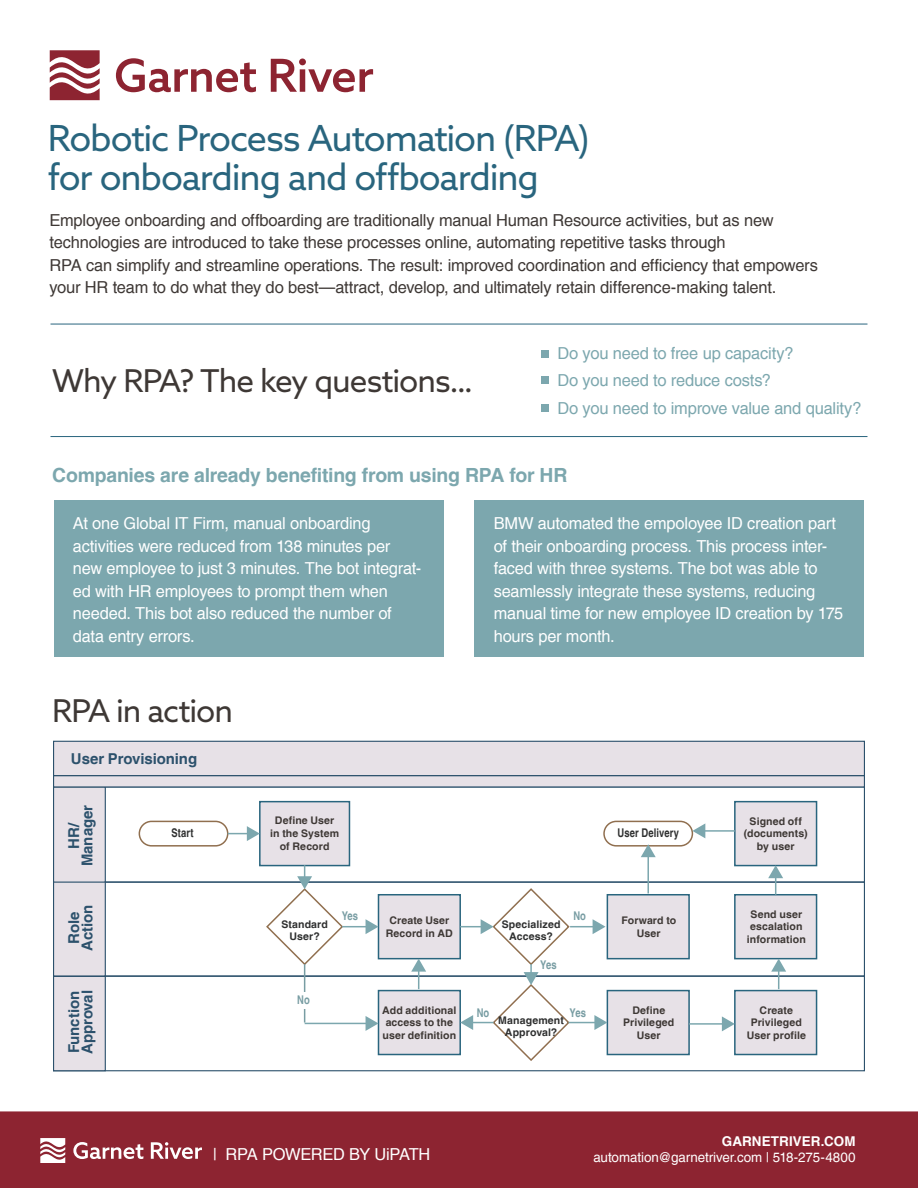
<style>
.page{position:relative;width:918px;height:1188px;background:#fff}
.page>*{position:absolute;margin:0;border:0;box-sizing:border-box;transform-origin:0 0}
.t1{font:36px/39px "Azo Sans";letter-spacing:-.035em;color:#29657e}
.t2{font:31.5px "Azo Sans";letter-spacing:-.035em;color:#3e3835}
.t3{font:700 19.5px "Helvetica";letter-spacing:-.01em;color:#7ca7ae}
.t4{font:16.5px/22.5px "Helvetica";letter-spacing:-.015em;color:#fff}
.t5{font:16.5px/22.5px "Helvetica";letter-spacing:-.015em;color:#3e3835}
.t6{font:16.5px/27.5px "Helvetica";letter-spacing:-.015em;color:#7ca7ae}
.t7{font:700 15px/13.5px "Helvetica";letter-spacing:-.005em;color:#2c516c;text-align:center}
.t8{font:13.5px "Helvetica";letter-spacing:-.005em;color:#fff}
.t9{font:700 13.5px "Helvetica";letter-spacing:.005em;color:#fff}
.t10{font:700 12px "Helvetica";letter-spacing:.015em;color:#2f3030;scale:.78 1}
.t11{font:700 12px "Helvetica";letter-spacing:.02em;color:#789da3;scale:.78 1}
.t12{font:700 10.5px/12.6px "Helvetica";letter-spacing:.01em;color:#3e3835;text-align:center}
.t13{font:700 10.5px/12.6px "Helvetica";letter-spacing:.01em;color:#2f3030;text-align:center}
</style>
<div class="page">
<div style="left:53px;top:976px;width:812px;height:95px;border:1px solid #2c516c"></div>
<div style="left:53px;top:976px;width:53px;height:95px;background:#e7e1e7;border:1px solid #2c516c"></div>
<div style="left:53px;top:882px;width:812px;height:95px;border:1px solid #2c516c"></div>
<div style="left:53px;top:881px;width:53px;height:96px;background:#e7e1e7;border:1px solid #2c516c"></div>
<div style="left:53px;top:786px;width:53px;height:97px;background:#e7e1e7;border:1px solid #2c516c"></div>
<div style="left:53px;top:775px;width:812px;height:13px;background:#e7e1e7;border:1px solid #2c516c"></div>
<div style="left:53px;top:741px;width:812px;height:35px;background:#e7e1e7;border:1px solid #2c516c"></div>
<div style="left:54px;top:500px;width:390px;height:157px;background:#7ca7ae"></div>
<div style="left:474px;top:500px;width:390px;height:157px;background:#7ca7ae"></div>
<div style="left:0;top:1112px;width:918px;height:76px;background:#8d2431"></div>
<div style="left:0;top:1111px;width:918px;height:77px;border:2px solid #8d2431"></div>
<svg style="left:50px;top:50px;width:50px;height:51px"></svg>
<svg style="left:116px;top:58px;width:140px;height:34px"></svg>
<svg style="left:271px;top:59px;width:102px;height:33px"></svg>
<hr style="left:51px;top:324px;width:816px;height:1px;background:#29657e">
<hr style="left:51px;top:436px;width:816px;height:1px;background:#29657e">
<div style="left:541px;top:350px;width:8px;height:8px;background:#7ca7ae"></div>
<div style="left:541px;top:377px;width:8px;height:7px;background:#7ca7ae"></div>
<div style="left:541px;top:404px;width:8px;height:8px;background:#7ca7ae"></div>
<div style="left:139px;top:821px;width:89px;height:26px;border:2px solid #906f4f;border-radius:12px"></div>
<div style="left:603px;top:821px;width:90px;height:26px;border:2px solid #906f4f;border-radius:12px"></div>
<div style="left:259px;top:801px;width:91px;height:65px;background:#e7e1e7;border:2px solid #29657e"></div>
<div style="left:378px;top:894px;width:83px;height:65px;background:#e7e1e7;border:2px solid #29657e"></div>
<div style="left:378px;top:990px;width:83px;height:65px;background:#e7e1e7;border:2px solid #29657e"></div>
<div style="left:607px;top:894px;width:83px;height:65px;background:#e7e1e7;border:2px solid #29657e"></div>
<div style="left:607px;top:990px;width:83px;height:65px;background:#e7e1e7;border:2px solid #29657e"></div>
<div style="left:734px;top:894px;width:83px;height:65px;background:#e7e1e7;border:2px solid #29657e"></div>
<div style="left:734px;top:801px;width:83px;height:65px;background:#e7e1e7;border:2px solid #29657e"></div>
<div style="left:734px;top:990px;width:83px;height:65px;background:#e7e1e7;border:2px solid #29657e"></div>
<svg style="left:228px;top:826px;width:32px;height:15px"></svg>
<svg style="left:265px;top:865px;width:113px;height:101px"></svg>
<hr style="left:703px;top:830px;width:32px;height:2px;background:#7ca7ae">
<svg style="left:692px;top:823px;width:13px;height:15px"></svg>
<hr style="left:304px;top:964px;width:1px;height:59px;background:#789da3">
<hr style="left:305px;top:1023px;width:63px;height:1px;background:#7ca7ae">
<svg style="left:366px;top:1016px;width:12px;height:15px"></svg>
<hr style="left:689px;top:1023px;width:35px;height:2px;background:#7ca7ae">
<svg style="left:722px;top:1016px;width:13px;height:15px"></svg>
<hr style="left:647px;top:855px;width:2px;height:38px;background:#7ca7ae">
<svg style="left:641px;top:844px;width:15px;height:13px"></svg>
<svg style="left:768px;top:865px;width:15px;height:30px"></svg>
<svg style="left:411px;top:959px;width:15px;height:30px"></svg>
<svg style="left:771px;top:959px;width:15px;height:30px"></svg>
<svg style="left:460px;top:888px;width:147px;height:173px"></svg>
<div style="left:284px;top:992px;width:36px;height:16px;background:#fff"></div>
<svg style="left:40px;top:1138px;width:25px;height:25px"></svg>
<svg style="left:73px;top:1142px;width:70px;height:17px"></svg>
<svg style="left:151px;top:1142px;width:51px;height:17px"></svg>
<h1 class="t1" style="left:48px;top:118px;width:543px">Robotic Process Automation (RPA) for onboarding and offboarding</h1>
<p class="t5" style="left:49px;top:209px;width:770px">Employee onboarding and offboarding are traditionally manual Human Resource activities, but as new technologies are introduced to take these processes online, automating repetitive tasks through<br>RPA can simplify and streamline operations. The result: improved coordination and efficiency that empowers your HR team to do what they do best—attract, develop, and ultimately retain difference-making talent.</p>
<h2 class="t2" style="left:52px;top:360px;width:422px">Why RPA? The key questions...</h2>
<p class="t6" style="left:557px;top:340px;width:306px">Do you need to free up capacity?<br>Do you need to reduce costs?<br>Do you need to improve value and quality?</p>
<p class="t3" style="left:52px;top:463px;width:517px">Companies are already benefiting from using RPA for HR</p>
<p class="t4" style="left:73px;top:512px;width:350px">At one Global IT Firm, manual onboarding activities were reduced from 138 minutes per new employee to just 3 minutes. The bot integrat&shy;ed with HR employees to prompt them when needed. This bot also reduced the number of data entry errors.</p>
<p class="t4" style="left:494px;top:512px;width:351px">BMW automated the empoloyee ID creation part of their onboarding process. This process inter&shy;faced with three systems. The bot was able to seamlessly integrate these systems, reducing manual time for new employee ID creation by 175 hours per month.</p>
<h2 class="t2" style="left:52px;top:690px;width:182px">RPA in action</h2>
<p class="t7" style="left:71px;top:752px;width:128px">User Provisioning</p>
<p class="t7" style="left:67px;top:866px;width:63px;rotate:-90deg">HR/<br>Manager</p>
<p class="t12" style="left:270px;top:814px;width:70px">Define User in the System of Record</p>
<p class="t10" style="left:172px;top:826px;width:30px">Start</p>
<p class="t10" style="left:618px;top:826px;width:80px">User Delivery</p>
<p class="t12" style="left:744px;top:815px;width:65px">Signed off (documents) by user</p>
<p class="t7" style="left:67px;top:951px;width:48px;rotate:-90deg">Role<br>Action</p>
<p class="t7" style="left:67px;top:1054px;width:65px;text-align:left;rotate:-90deg">Function<br>Approval</p>
<p class="t12" style="left:386px;top:914px;width:69px">Create User<br>Record in AD</p>
<p class="t12" style="left:621px;top:914px;width:56px">Forward to<br>User</p>
<p class="t12" style="left:747px;top:908px;width:60px">Send user escalation information</p>
<p class="t11" style="left:573px;top:908px;width:18px">No</p>
<p class="t11" style="left:342px;top:908px;width:23px">Yes</p>
<p class="t13" style="left:281px;top:918px;width:48px">Standard<br>User?</p>
<p class="t13" style="left:502px;top:918px;width:60px">Specialized<br>Access?</p>
<p class="t11" style="left:297px;top:992px;width:18px">No</p>
<p class="t11" style="left:540px;top:957px;width:23px">Yes</p>
<p class="t12" style="left:382px;top:1003px;width:76px">Add additional access to the user definition</p>
<p class="t12" style="left:623px;top:1003px;width:53px">Define<br>Privileged<br>User</p>
<p class="t12" style="left:747px;top:1003px;width:61px">Create<br>Privileged<br>User profile</p>
<p class="t11" style="left:477px;top:1005px;width:18px">No</p>
<p class="t11" style="left:570px;top:1005px;width:23px">Yes</p>
<p class="t13" style="left:498px;top:1014px;width:67px">Management<br>Approval?</p>
<p class="t9" style="left:722px;top:1133px;width:135px">GARNETRIVER.COM</p>
<p class="t4" style="left:213px;top:1143px;width:219px">| RPA POWERED BY UiPATH</p>
<p class="t8" style="left:593px;top:1150px;width:264px">automation@garnetriver.com | 518-275-4800</p>
</div>
